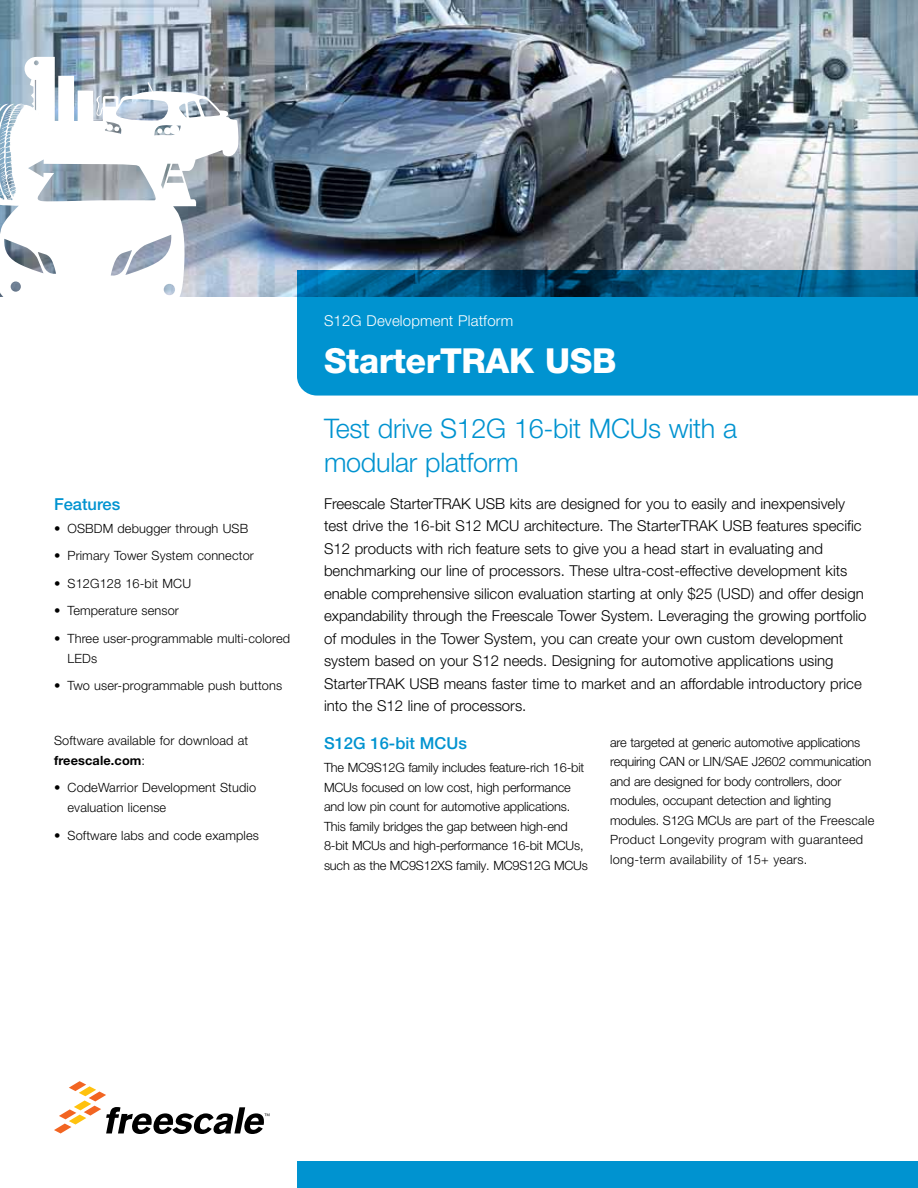
<style>
.page{position:relative;width:918px;height:1188px;background:#fff}
.page>*{position:absolute;margin:0;border:0;box-sizing:border-box;transform-origin:0 0}
.t1{font:800 34.5px "Helvetica Neue LT Pro";letter-spacing:-.01em;color:#fff}
.t2{font:300 27px/34.5px "Helvetica Neue LT Pro";letter-spacing:-.01em;color:#0093d0}
.t3{font:500 16.5px "Helvetica Neue LT Pro";color:#0093d0}
.t4{font:300 15px/22.5px "Helvetica Neue LT Pro";color:#000}
.t5{font:300 15px "Helvetica Neue LT Pro";letter-spacing:.01em;color:#fff}
.t6{font:300 12.75px/19.5px "Helvetica Neue LT Pro";letter-spacing:-.015em;color:#000}
.t7{font:300 12.75px/19.5px "Helvetica Neue LT Pro";letter-spacing:.01em;color:#000}
.s1{font-weight:700}
</style>
<div class="page">
<div style="left:297px;top:1161px;width:621px;height:27px;background:#0093d0"></div>
<img style="left:0;top:0;width:918px;height:297px">
<svg style="left:297px;top:270px;width:621px;height:126px;background:#0186c0"></svg>
<svg style="left:0;top:52px;width:240px;height:245px"></svg>
<svg style="left:54px;top:1081px;width:215px;height:53px"></svg>
<p class="t3" style="left:54px;top:494px;width:68px">Features</p>
<p class="t7" style="left:54px;top:518px;width:196px">• OSBDM debugger through USB</p>
<p class="t7" style="left:54px;top:546px;width:201px">• Primary Tower System connector</p>
<p class="t7" style="left:54px;top:573px;width:139px">• S12G128 16-bit MCU</p>
<p class="t7" style="left:54px;top:601px;width:126px">• Temperature sensor</p>
<p class="t7" style="left:68px;top:629px;width:224px;text-indent:-14px">• Three user-programmable multi-colored<br>LEDs</p>
<p class="t7" style="left:54px;top:676px;width:230px">• Two user-programmable push buttons</p>
<p class="t7" style="left:54px;top:731px;width:196px">Software available for download at <span class="s1">freescale.com</span>:</p>
<p class="t7" style="left:68px;top:778px;width:190px;text-indent:-14px">• CodeWarrior Development Studio evaluation license</p>
<p class="t7" style="left:54px;top:825px;width:206px">• Software labs and code examples</p>
<p class="t5" style="left:324px;top:312px;width:191px">S12G Development Platform</p>
<h1 class="t1" style="left:324px;top:340px;width:294px">StarterTRAK USB</h1>
<h2 class="t2" style="left:324px;top:410px;width:415px">Test drive S12G 16-bit MCUs with a modular platform</h2>
<p class="t4" style="left:324px;top:492px;width:544px">Freescale StarterTRAK USB kits are designed for you to easily and inexpensively test drive the 16-bit S12 MCU architecture. The StarterTRAK USB features specific S12 products with rich feature sets to give you a head start in evaluating and benchmarking our line of processors. These ultra-cost-effective development kits enable comprehensive silicon evaluation starting at only $25 (USD) and offer design expandability through the Freescale Tower System. Leveraging the growing portfolio of modules in the Tower System, you can create your own custom development system based on your S12 needs. Designing for automotive applications using StarterTRAK USB means faster time to market and an affordable introductory price into the S12 line of processors.</p>
<p class="t3" style="left:324px;top:734px;width:145px">S12G 16-bit MCUs</p>
<p class="t6" style="left:324px;top:758px;width:265px">The MC9S12G family includes feature-rich 16-bit MCUs focused on low cost, high performance and low pin count for automotive applications.<br>This family bridges the gap between high-end 8-bit MCUs and high-performance 16-bit MCUs, such as the MC9S12XS family. MC9S12G MCUs</p>
<p class="t6" style="left:610px;top:732px;width:266px">are targeted at generic automotive applications requiring CAN or LIN/SAE J2602 communication and are designed for body controllers, door modules, occupant detection and lighting modules. S12G MCUs are part of the Freescale Product Longevity program with guaranteed long-term availability of 15+ years.</p>
</div>
